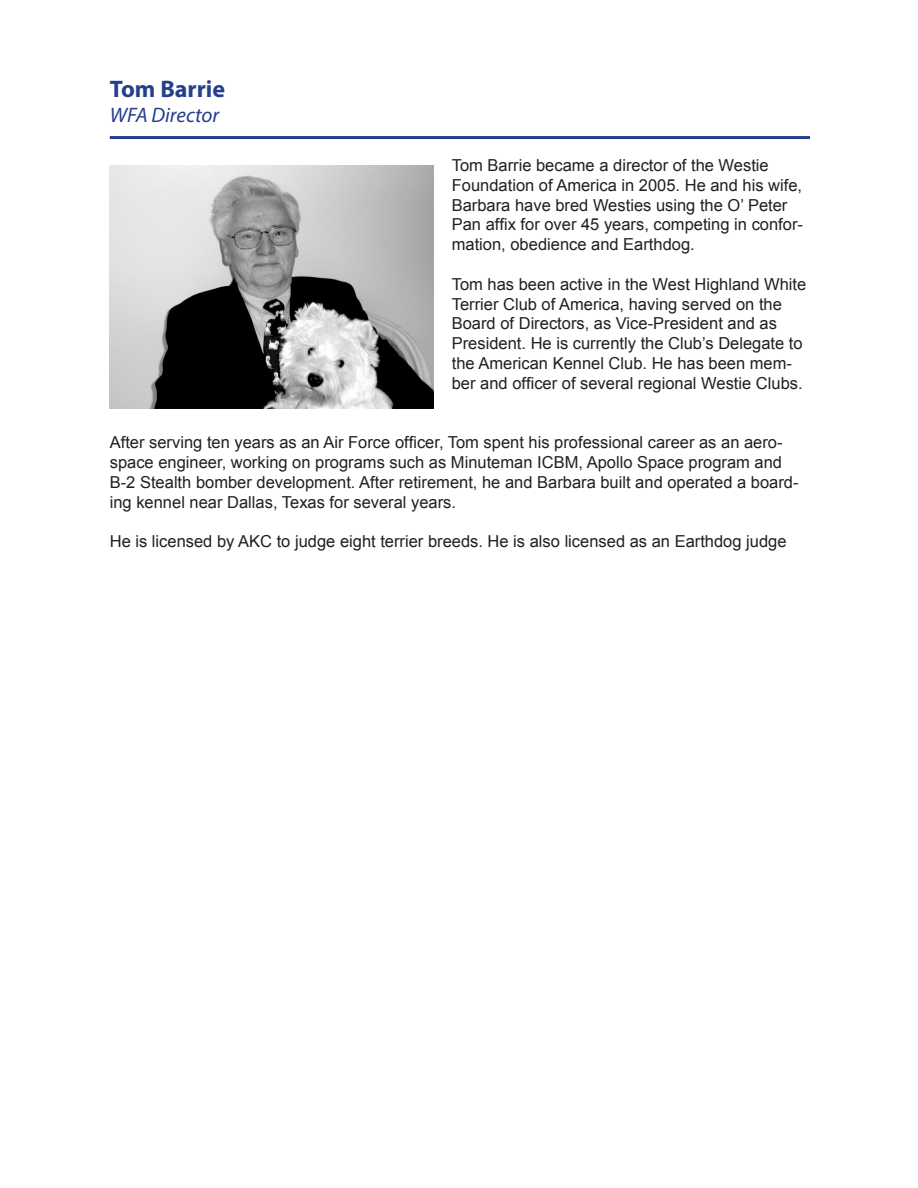
<style>
.page{position:relative;width:918px;height:1188px;background:#fff}
.page>*{position:absolute;margin:0;border:0;box-sizing:border-box;transform-origin:0 0}
.Head_1{font:700 24px "Myriad Pro";color:#253f8e}
.Head_2{font:italic 21px "Myriad Pro";color:#253f8e}
.t1{font:16.5px/19.8px "Arial";color:#231f20}
</style>
<div class="page">
<hr style="left:110px;top:136px;width:700px;height:3px;background:#253f8e">
<img style="left:110px;top:166px;width:324px;height:243px">
<p class="Head_1" style="left:110px;top:73px;width:117px">Tom Barrie</p>
<p class="Head_2" style="left:110px;top:102px;width:111px">WFA Director</p>
<p class="t1" style="left:452px;top:155px;width:353px">Tom Barrie became a director of the Westie Foundation of America in 2005. He and his wife, Barbara have bred Westies using the O’ Peter Pan affix for over 45 years, competing in confor&shy;mation, obedience and Earthdog.</p>
<p class="t1" style="left:452px;top:274px;width:356px">Tom has been active in the West Highland White Terrier Club of America, having served on the Board of Directors, as Vice-President and as President. He is currently the Club’s Delegate to the American Kennel Club. He has been mem&shy;ber and officer of several regional Westie Clubs.</p>
<p class="t1" style="left:110px;top:433px;width:690px">After serving ten years as an Air Force officer, Tom spent his professional career as an aero&shy;space engineer, working on programs such as Minuteman ICBM, Apollo Space program and B-2 Stealth bomber development. After retirement, he and Barbara built and operated a board&shy;ing kennel near Dallas, Texas for several years.</p>
<p class="t1" style="left:110px;top:532px;width:678px">He is licensed by AKC to judge eight terrier breeds. He is also licensed as an Earthdog judge</p>
</div>
